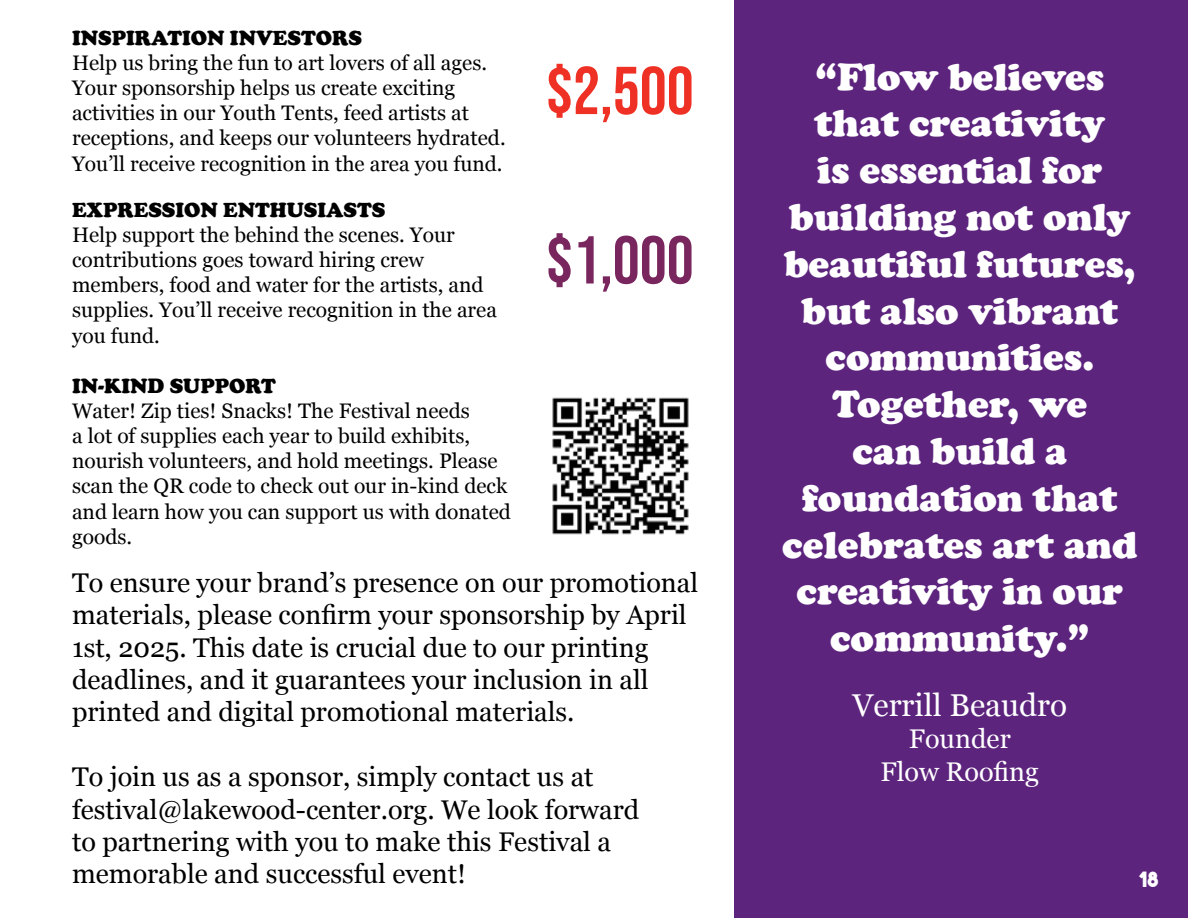
<style>
.page{position:relative;width:1188px;height:918px;background:#fff}
.page>*{position:absolute;margin:0;border:0;box-sizing:border-box;transform-origin:0 0}
.t1{font:67.5px "Bebas Neue";color:#ee3124}
.t2{font:67.5px "Bebas Neue";color:#79255e}
.t3{font:900 39px/46.8px "Cooper";color:#fff;text-align:center}
.t4{font:31.5px "Georgia";color:#fff}
.t5{font:27px/32.4px "Georgia";color:#000}
.t6{font:27px/32.4px "Georgia";color:#fff;text-align:center}
.t7{font:21px/25.2px "Georgia";color:#000}
.t8{font:900 21px "Cooper";color:#000}
.t9{font:21px "The Bold Font";color:#fff}
</style>
<div class="page">
<div style="left:734px;top:0;width:454px;height:918px;background:#5d247e"></div>
<img style="left:552px;top:397px;width:137px;height:138px">
<p class="t8" style="left:72px;top:25px;width:291px">INSPIRATION INVESTORS</p>
<p class="t7" style="left:72px;top:49px;width:435px">Help us bring the fun to art lovers of all ages.<br>Your sponsorship helps us create exciting activities in our Youth Tents, feed artists at receptions, and keeps our volunteers hydrated.<br>You’ll receive recognition in the area you fund.</p>
<p class="t8" style="left:72px;top:197px;width:315px">EXPRESSION ENTHUSIASTS</p>
<p class="t7" style="left:72px;top:221px;width:426px">Help support the behind the scenes. Your contributions goes toward hiring crew members, food and water for the artists, and supplies. You’ll receive recognition in the area you fund.</p>
<p class="t8" style="left:72px;top:373px;width:205px">IN-KIND SUPPORT</p>
<p class="t7" style="left:72px;top:397px;width:440px">Water! Zip ties! Snacks! The Festival needs<br>a lot of supplies each year to build exhibits, nourish volunteers, and hold meetings. Please scan the QR code to check out our in-kind deck and learn how you can support us with donated goods.</p>
<h1 class="t1" style="left:546px;top:53px;width:149px">$2,500</h1>
<h1 class="t2" style="left:546px;top:222px;width:149px">$1,000</h1>
<p class="t5" style="left:72px;top:565px;width:628px">To ensure your brand’s presence on our promotional materials, please confirm your sponsorship by April 1st, 2025. This date is crucial due to our printing deadlines, and it guarantees your inclusion in all printed and digital promotional materials.</p>
<p class="t5" style="left:72px;top:760px;width:569px">To join us as a sponsor, simply contact us at festival@lakewood-center.org. We look forward to partnering with you to make this Festival a memorable and successful event!</p>
<h2 class="t3" style="left:782px;top:53px;width:357px">“Flow believes that creativity<br>is essential for building not only beautiful futures, but also vibrant communities.<br>Together, we<br>can build a foundation that celebrates art and creativity in our community.”</h2>
<h3 class="t4" style="left:853px;top:682px;width:216px">Verrill Beaudro</h3>
<p class="t6" style="left:881px;top:722px;width:160px">Founder<br>Flow Roofing</p>
<p class="t9" style="left:1138px;top:867px;width:22px">18</p>
</div>
